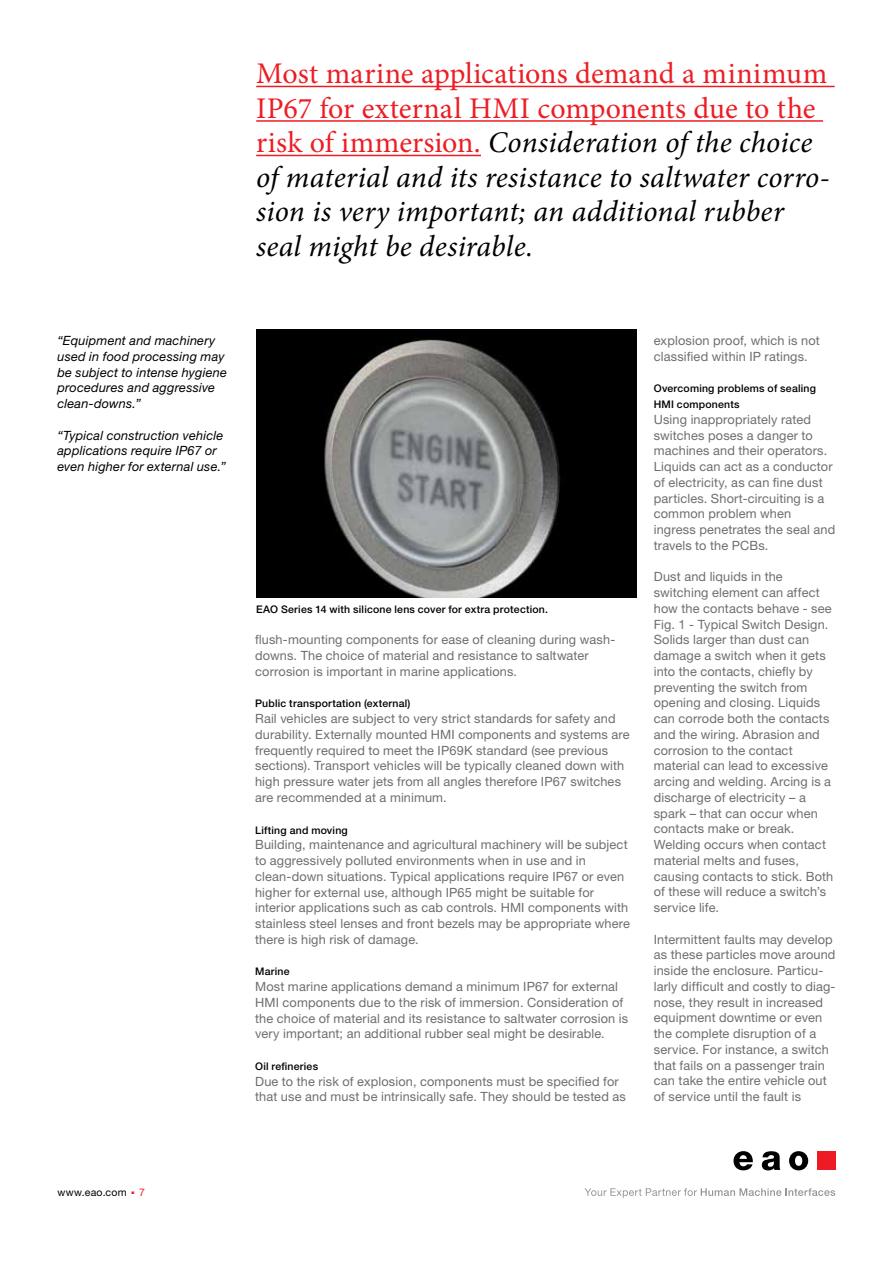
<style>
.page{position:relative;width:893px;height:1263px;background:#fff}
.page>*{position:absolute;margin:0;border:0;box-sizing:border-box;transform-origin:0 0}
.t1{font:italic 30px/34.5px "Minion Pro";letter-spacing:.005em;color:#000}
.t2{font:12.75px/15.8px "Helvetica Neue LT Std";letter-spacing:.01em;color:#6d6e71}
.t3{font:italic 12.75px/15.8px "Helvetica Neue LT Std";letter-spacing:.015em;color:#000}
.t4{font:500 10.5px/15.8px "Helvetica Neue LT Std";letter-spacing:.02em;color:#000}
.t5{font:10.5px "Helvetica Neue LT Std";letter-spacing:.025em;color:#000}
.s1{font-style:normal;color:#ed1d24}
.s2{color:#ed1d24}
</style>
<div class="page">
<svg style="left:584px;top:1188px;width:251px;height:10px"></svg>
<div style="left:817px;top:1151px;width:19px;height:19px;background:#ed1b23"></div>
<svg style="left:789px;top:1151px;width:19px;height:19px"></svg>
<svg style="left:762px;top:1151px;width:18px;height:19px"></svg>
<svg style="left:733px;top:1151px;width:20px;height:19px"></svg>
<hr style="left:256px;top:86px;width:579px;height:1px;background:#ed1d24">
<hr style="left:256px;top:120px;width:567px;height:2px;background:#ed1d24">
<hr style="left:256px;top:155px;width:225px;height:1px;background:#ed1d24">
<img style="left:256px;top:330px;width:381px;height:267px">
<p class="t1" style="left:256px;top:57px;width:575px"><span class="s1">Most marine applications demand a minimum IP67 for external HMI components due to the risk of immersion.</span> Consideration of the choice of material and its resistance to saltwater corro&shy;sion is very important; an additional rubber seal might be desirable.</p>
<p class="t3" style="left:57px;top:333px;width:171px">“Equipment and machinery used in food processing may be subject to intense hygiene procedures and aggressive clean-downs.”</p>
<p class="t3" style="left:57px;top:427px;width:170px">“Typical construction vehicle applications require IP67 or even higher for external use.”</p>
<p class="t4" style="left:256px;top:601px;width:293px">EAO Series 14 with silicone lens cover for extra protection.</p>
<p class="t2" style="left:255px;top:632px;width:362px">flush-mounting components for ease of cleaning during wash&shy;downs. The choice of material and resistance to saltwater corrosion is important in marine applications.</p>
<p class="t4" style="left:255px;top:696px;width:157px">Public transportation (external)</p>
<p class="t2" style="left:255px;top:711px;width:376px">Rail vehicles are subject to very strict standards for safety and durability. Externally mounted HMI components and systems are frequently required to meet the IP69K standard (see previous sections). Transport vehicles will be typically cleaned down with high pressure water jets from all angles therefore IP67 switches are recommended at a minimum.</p>
<p class="t4" style="left:255px;top:822px;width:94px">Lifting and moving</p>
<p class="t2" style="left:255px;top:837px;width:376px">Building, maintenance and agricultural machinery will be subject to aggressively polluted environments when in use and in clean-down situations. Typical applications require IP67 or even higher for external use, although IP65 might be suitable for interior applications such as cab controls. HMI components with stainless steel lenses and front bezels may be appropriate where there is high risk of damage.</p>
<p class="t4" style="left:255px;top:963px;width:36px">Marine</p>
<p class="t2" style="left:255px;top:978px;width:375px">Most marine applications demand a minimum IP67 for external HMI components due to the risk of immersion. Consideration of the choice of material and its resistance to saltwater corrosion is very important; an additional rubber seal might be desirable.</p>
<p class="t4" style="left:255px;top:1058px;width:64px">Oil refineries</p>
<p class="t2" style="left:255px;top:1073px;width:372px">Due to the risk of explosion, components must be specified for that use and must be intrinsically safe. They should be tested as</p>
<p class="t2" style="left:654px;top:333px;width:167px">explosion proof, which is not classified within IP ratings.</p>
<p class="t4" style="left:654px;top:381px;width:164px">Overcoming problems of sealing<br>HMI components</p>
<p class="t2" style="left:654px;top:411px;width:183px">Using inappropriately rated switches poses a danger to machines and their operators.<br>Liquids can act as a conductor of electricity, as can fine dust particles. Short-circuiting is a common problem when ingress penetrates the seal and travels to the PCBs.</p>
<p class="t2" style="left:654px;top:569px;width:181px">Dust and liquids in the switching element can affect how the contacts behave - see<br>Fig. 1 - Typical Switch Design.<br>Solids larger than dust can damage a switch when it gets into the contacts, chiefly by preventing the switch from opening and closing. Liquids can corrode both the contacts and the wiring. Abrasion and corrosion to the contact material can lead to excessive arcing and welding. Arcing is a discharge of electricity – a spark – that can occur when contacts make or break.<br>Welding occurs when contact material melts and fuses, causing contacts to stick. Both of these will reduce a switch’s service life.</p>
<p class="t2" style="left:654px;top:931px;width:183px">Intermittent faults may develop as these particles move around inside the enclosure. Particu&shy;larly difficult and costly to diag&shy;nose, they result in increased equipment downtime or even the complete disruption of a service. For instance, a switch that fails on a passenger train can take the entire vehicle out of service until the fault is</p>
<p class="t5" style="left:57px;top:1186px;width:89px">www.eao.com <sup>.</sup> <span class="s2">7</span></p>
</div>
